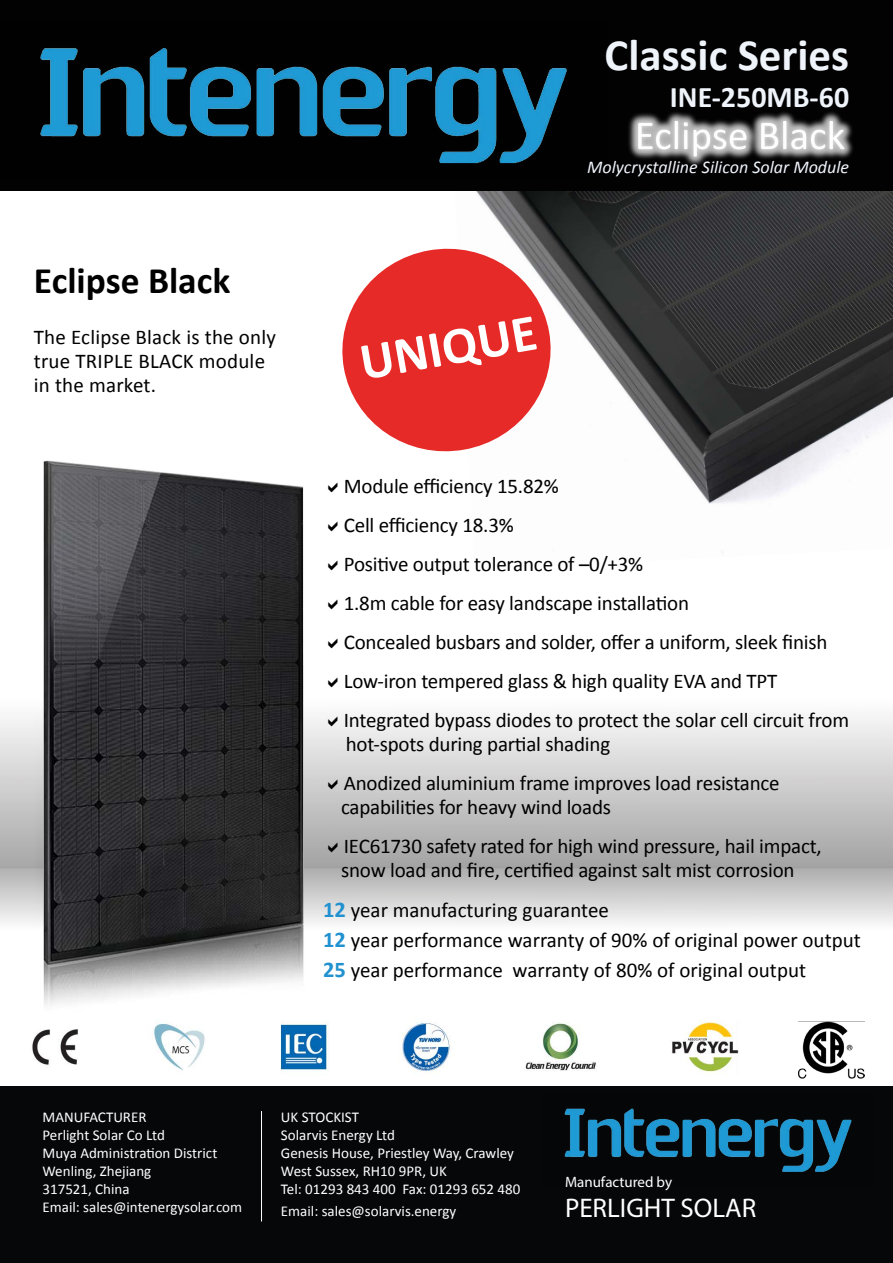
<style>
.page{position:relative;width:893px;height:1263px;background:#fff}
.page>*{position:absolute;margin:0;border:0;box-sizing:border-box;transform-origin:0 0}
.t1{font:700 52.5px "Calibri";color:#fff}
.t2{font:700 45px "Calibri";color:#eff4fb}
.t3{font:700 37.5px "Calibri";color:#000}
.t4{font:700 30px "Calibri";color:#eff4fb}
.t5{font:27px "Myriad Pro";color:#fff}
.t6{font:21px/39px "Calibri";letter-spacing:-.01em;color:#000}
.t7{font:21px/24px "Calibri";letter-spacing:.01em;color:#000}
.t8{font:italic 18px "Calibri";color:#eff4fb}
.t9{font:15px/18px "Calibri";color:#fff}
.t10{font:15px "Myriad Pro";color:#fff}
.s1{font-weight:700;font-size:22.5px;color:#2291d0}
</style>
<div class="page">
<img style="left:455px;top:190px;width:438px;height:363px">
<div style="left:0;top:0;width:893px;height:190px;background:#020203"></div>
<img style="left:40px;top:48px;width:527px;height:116px">
<img style="left:21px;top:460px;width:396px;height:546px">
<svg style="left:342px;top:240px;width:217px;height:220px;fill:#e62a27"></svg>
<img style="left:628px;top:112px;width:225px;height:53px">
<div style="left:0;top:1086px;width:893px;height:177px;background:#060709"></div>
<img style="left:564px;top:1108px;width:288px;height:64px">
<hr style="left:261px;top:1111px;width:1px;height:110px;background:#fff">
<img style="left:32px;top:1020px;width:706px;height:54px">
<img style="left:798px;top:1022px;width:67px;height:57px">
<svg style="left:328px;top:483px;width:9px;height:10px"></svg>
<svg style="left:328px;top:522px;width:9px;height:10px"></svg>
<svg style="left:328px;top:561px;width:9px;height:10px"></svg>
<svg style="left:328px;top:600px;width:9px;height:10px"></svg>
<svg style="left:328px;top:639px;width:9px;height:10px"></svg>
<svg style="left:328px;top:678px;width:9px;height:10px"></svg>
<svg style="left:328px;top:717px;width:9px;height:10px"></svg>
<svg style="left:328px;top:780px;width:9px;height:10px"></svg>
<svg style="left:328px;top:843px;width:9px;height:10px"></svg>
<h2 class="t2" style="left:605px;top:26px;width:246px">Classic Series</h2>
<h3 class="t4" style="left:670px;top:78px;width:181px">INE-250MB-60</h3>
<h3 class="t3" style="left:34px;top:256px;width:198px">Eclipse Black</h3>
<p class="t7" style="left:34px;top:325px;width:244px">The Eclipse Black is the only true TRIPLE BLACK module in the market.</p>
<p class="t8" style="left:587px;top:155px;width:264px">Molycrystalline Silicon Solar Module</p>
<h1 class="t1" style="left:354px;top:329px;width:180px;rotate:-10deg">UNIQUE</h1>
<p class="t6" style="left:344px;top:467px;width:507px">Module efficiency 15.82%<br>Cell efficiency 18.3%<br>Positive output tolerance of –0/+3%<br>1.8m cable for easy landscape installation<br>Concealed busbars and solder, offer a uniform, sleek finish Low-iron tempered glass &amp; high quality EVA and TPT Integrated bypass diodes to protect the solar cell circuit from</p>
<p class="t6" style="left:344px;top:725px;width:437px">hot-spots during partial shading<br>Anodized aluminium frame improves load resistance</p>
<p class="t6" style="left:341px;top:788px;width:482px">capabilities for heavy wind loads<br>IEC61730 safety rated for high wind pressure, hail impact,</p>
<p class="t6" style="left:341px;top:851px;width:455px">snow load and fire, certified against salt mist corrosion</p>
<p class="t6" style="left:323px;top:895px;width:539px;line-height:30px"><span class="s1">12</span> year manufacturing guarantee<br><span class="s1">12</span> year performance warranty of 90% of original power output<br><span class="s1">25</span> year performance warranty of 80% of original output</p>
<p class="t9" style="left:43px;top:1108px;width:201px">MANUFACTURER<br>Perlight Solar Co Ltd<br>Muya Administration District<br>Wenling, Zhejiang<br>317521, China<br>Email: sales@intenergysolar.com</p>
<p class="t9" style="left:281px;top:1108px;width:241px">UK STOCKIST<br>Solarvis Energy Ltd<br>Genesis House, Priestley Way, Crawley<br>West Sussex, RH10 9PR, UK<br>Tel: 01293 843 400 Fax: 01293 652 480</p>
<p class="t9" style="left:281px;top:1202px;width:177px">Email: sales@solarvis.energy</p>
<p class="t10" style="left:565px;top:1173px;width:109px">Manufactured by</p>
<p class="t5" style="left:565px;top:1191px;width:193px">PERLIGHT SOLAR</p>
</div>
